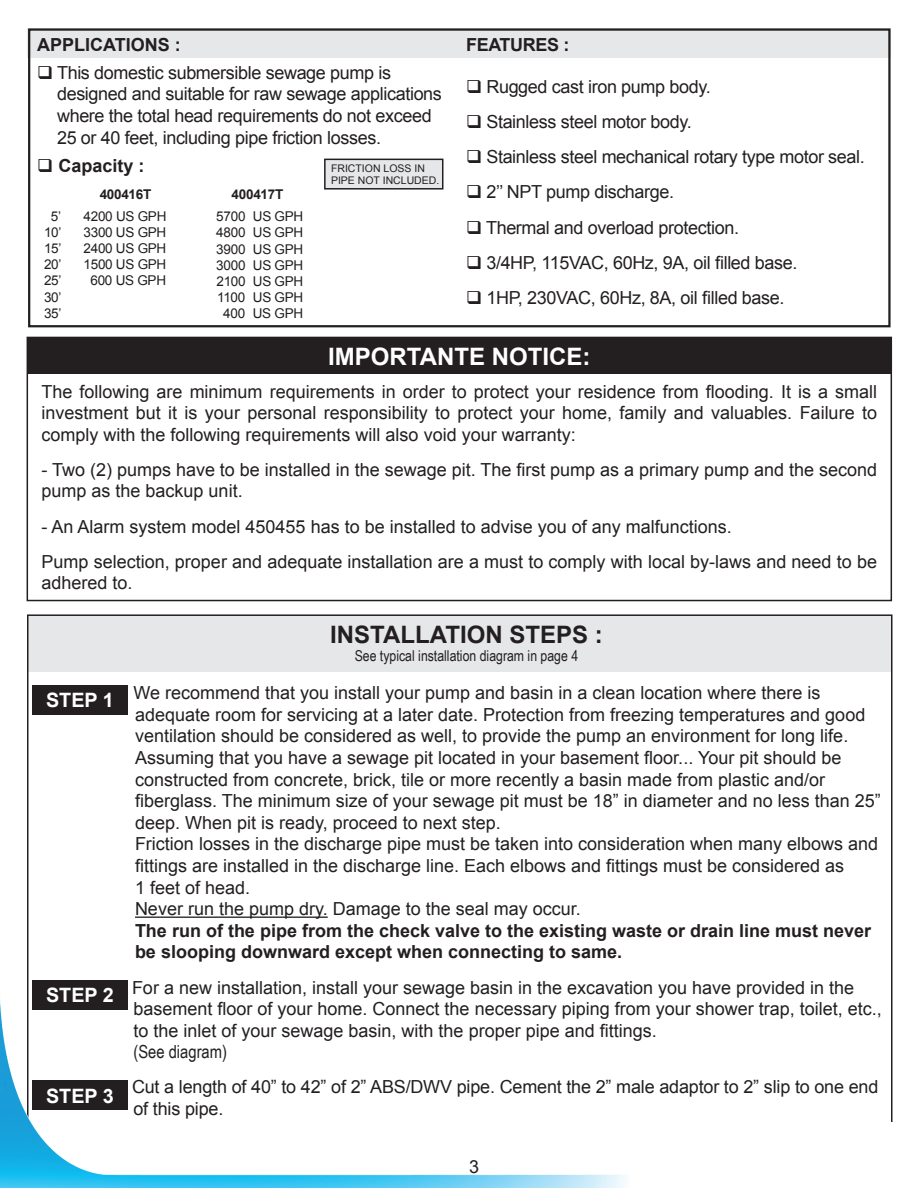
<style>
.page{position:relative;width:918px;height:1188px;background:#fff}
.page>*{position:absolute;margin:0;border:0;box-sizing:border-box;transform-origin:0 0}
.t1{font:700 24px "Arial";color:#231f20}
.t2{font:700 24px "Arial";color:#fff}
.t3{font:700 19.8px "Arial";color:#fff}
.t4{font:18px/21.6px "Arial";color:#231f20}
.t5{font:18px/21.6px "Arial";letter-spacing:-.02em;color:#231f20}
.Style_de_paragraphe{font:700 18px "Arial";color:#231f20}
.Style_de_paragraphe-2{font:700 18px "Arial";letter-spacing:-.02em;color:#231f20}
.t6{font:15px "Arial Narrow";color:#231f20}
.Style_de_paragraphe-3{font:13.5px/16.2px "Arial";letter-spacing:-.02em;color:#231f20}
.Style_de_paragraphe-4{font:700 13.5px "Arial";letter-spacing:-.02em;color:#231f20}
.t7{font:10.5px/12.6px "Arial";color:#231f20}
.s1{font-weight:700}
.s2{font-family:"Arial Narrow"}
</style>
<div class="page">
<div style="left:28px;top:615px;width:864px;height:56px;background:#e6e7e9"></div>
<hr style="left:135px;top:917px;width:193px;height:1px;background:#231f20">
<div style="left:27px;top:337px;width:864px;height:37px;background:#231f20"></div>
<div style="left:27px;top:337px;width:865px;height:264px;border:2px solid #231f20"></div>
<div style="left:32px;top:685px;width:96px;height:30px;background:#231f20"></div>
<div style="left:27px;top:28px;width:864px;height:29px;background:#e6e7e9"></div>
<img style="left:0;top:973px;width:625px;height:215px">
<div style="left:28px;top:28px;width:863px;height:299px;border:2px solid #231f20"></div>
<div style="left:325px;top:159px;width:118px;height:30px;background:#e6e7e9"></div>
<div style="left:324px;top:159px;width:119px;height:31px;border:2px solid #231f20"></div>
<p class="Style_de_paragraphe" style="left:37px;top:32px;width:145px">APPLICATIONS :</p>
<p class="t5" style="left:57px;top:62px;width:386px;text-indent:-20px">❑ This domestic submersible sewage pump is designed and suitable for raw sewage applications where the total head requirements do not exceed 25 or 40 feet, including pipe friction losses.</p>
<p class="Style_de_paragraphe" style="left:37px;top:154px;width:109px">❑ Capacity :</p>
<p class="Style_de_paragraphe-3" style="left:51px;top:208px;width:12px">5’</p>
<p class="Style_de_paragraphe-3" style="left:84px;top:208px;width:84px">4200 US GPH</p>
<p class="Style_de_paragraphe-3" style="left:44px;top:224px;width:19px">10’</p>
<p class="Style_de_paragraphe-3" style="left:84px;top:224px;width:84px">3300 US GPH</p>
<p class="Style_de_paragraphe-3" style="left:44px;top:240px;width:19px">15’</p>
<p class="Style_de_paragraphe-3" style="left:84px;top:240px;width:84px">2400 US GPH</p>
<p class="Style_de_paragraphe-3" style="left:44px;top:257px;width:19px">20’</p>
<p class="Style_de_paragraphe-3" style="left:84px;top:257px;width:84px">1500 US GPH</p>
<p class="Style_de_paragraphe-3" style="left:44px;top:273px;width:19px">25’</p>
<p class="Style_de_paragraphe-3" style="left:91px;top:273px;width:77px">600 US GPH</p>
<p class="Style_de_paragraphe-3" style="left:44px;top:289px;width:19px">30’<br>35’</p>
<p class="t7" style="left:331px;top:162px;width:110px">FRICTION LOSS IN<br>PIPE NOT INCLUDED.</p>
<p class="Style_de_paragraphe-4" style="left:100px;top:186px;width:53px">400416T</p>
<p class="Style_de_paragraphe-4" style="left:232px;top:186px;width:53px">400417T</p>
<p class="Style_de_paragraphe-3" style="left:216px;top:208px;width:89px;text-align:center">5700 US GPH<br>4800 US GPH<br>3900 US GPH<br>3000 US GPH<br>2100 US GPH<br>1100 US GPH<br>400 US GPH</p>
<p class="Style_de_paragraphe-2" style="left:466px;top:32px;width:105px">FEATURES :</p>
<p class="t5" style="left:466px;top:76px;width:246px">❑ Rugged cast iron pump body.</p>
<p class="t5" style="left:466px;top:111px;width:227px">❑ Stainless steel motor body.</p>
<p class="t5" style="left:466px;top:146px;width:400px">❑ Stainless steel mechanical rotary type motor seal.</p>
<p class="t5" style="left:466px;top:181px;width:210px">❑ 2’’ NPT pump discharge.</p>
<p class="t5" style="left:466px;top:217px;width:274px">❑ Thermal and overload protection.</p>
<p class="t5" style="left:466px;top:252px;width:333px">❑ 3/4HP, 115VAC, 60Hz, 9A, oil filled base.</p>
<p class="t5" style="left:466px;top:287px;width:320px">❑ 1HP, 230VAC, 60Hz, 8A, oil filled base.</p>
<p class="t2" style="left:328px;top:341px;width:264px">IMPORTANTE NOTICE:</p>
<p class="t4" style="left:42px;top:381px;width:837px;text-align:justify">The following are minimum requirements in order to protect your residence from flooding. It is a small investment but it is your personal responsibility to protect your home, family and valuables. Failure to comply with the following requirements will also void your warranty:</p>
<p class="t4" style="left:42px;top:459px;width:837px">- Two (2) pumps have to be installed in the sewage pit. The first pump as a primary pump and the second pump as the backup unit.</p>
<p class="t4" style="left:42px;top:516px;width:692px">- An Alarm system model 450455 has to be installed to advise you of any malfunctions.</p>
<p class="t4" style="left:42px;top:551px;width:837px">Pump selection, proper and adequate installation are a must to comply with local by-laws and need to be adhered to.</p>
<p class="t3" style="left:46px;top:687px;width:69px">STEP 1</p>
<p class="t3" style="left:46px;top:982px;width:69px">STEP 2</p>
<p class="t3" style="left:46px;top:1082px;width:69px">STEP 3</p>
<p class="t1" style="left:330px;top:619px;width:274px">INSTALLATION STEPS :</p>
<p class="t6" style="left:355px;top:645px;width:225px">See typical installation diagram in page 4</p>
<p class="t4" style="left:134px;top:682px;width:749px">We recommend that you install your pump and basin in a clean location where there is adequate room for servicing at a later date. Protection from freezing temperatures and good ventilation should be considered as well, to provide the pump an environment for long life.<br>Assuming that you have a sewage pit located in your basement floor... Your pit should be constructed from concrete, brick, tile or more recently a basin made from plastic and/or fiberglass. The minimum size of your sewage pit must be 18” in diameter and no less than 25” deep. When pit is ready, proceed to next step.<br>Friction losses in the discharge pipe must be taken into consideration when many elbows and fittings are installed in the discharge line. Each elbows and fittings must be considered as<br>1 feet of head.<br>Never run the pump dry. Damage to the seal may occur.<br><span class="s1">The run of the pipe from the check valve to the existing waste or drain line must never be slooping downward except when connecting to same.</span></p>
<p class="t4" style="left:132px;top:977px;width:751px">For a new installation, install your sewage basin in the excavation you have provided in the basement floor of your home. Connect the necessary piping from your shower trap, toilet, etc., to the inlet of your sewage basin, with the proper pipe and fittings.<br><span class="s2">(See diagram)</span></p>
<p class="t4" style="left:132px;top:1077px;width:748px">Cut a length of 40” to 42” of 2” ABS/DWV pipe. Cement the 2” male adaptor to 2” slip to one end of this pipe.</p>
<p class="t4" style="left:469px;top:1156px;width:12px">3</p>
</div>
